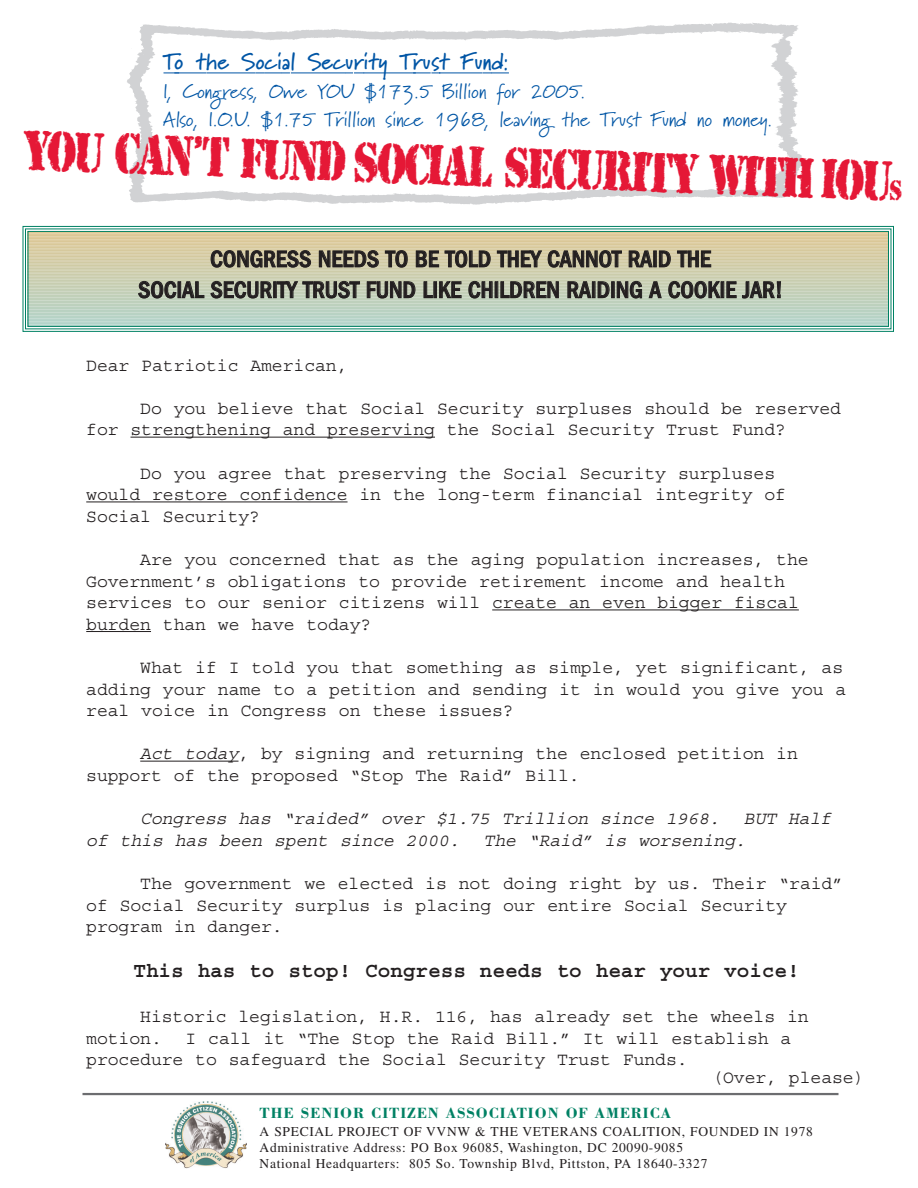
<style>
.page{position:relative;width:918px;height:1188px;background:#fff}
.page>*{position:absolute;margin:0;border:0;box-sizing:border-box;transform-origin:0 0}
.t1{font:59.7px "Rubber Stamp Plain";color:#e51836;scale:.72 1}
.t2{font:500 condensed 24px/30.8px "Franklin Gothic";color:#231f20;text-align:center}
.t3{font:700 22.5px "Marydale";color:#0155a5}
.t4{font:700 21px "Courier";color:#231f20}
.t5{font:20.25px/28.5px "Marydale";color:#0155a5}
.t6{font:18px/21.6px "Courier";color:#231f20}
.t7{font:italic 18px/21.6px "Courier";color:#231f20}
.t8{font:700 15.3px "Bodoni";letter-spacing:.06em;color:#008164}
.t9{font:13.5px/16.2px "Times";letter-spacing:.05em;color:#231f20}
.s1{font-size:29.85px}
.s2{font-style:italic}
</style>
<div class="page">
<svg style="left:22px;top:225px;width:872px;height:107px;background:#c3cfb5"></svg>
<hr style="left:82px;top:1093px;width:756px;height:2px;background:#6c6d70">
<img style="left:166px;top:1101px;width:80px;height:68px">
<hr style="left:131px;top:437px;width:304px;height:1px;background:#231f20">
<hr style="left:86px;top:501px;width:262px;height:1px;background:#231f20">
<hr style="left:492px;top:609px;width:307px;height:1px;background:#231f20">
<hr style="left:86px;top:631px;width:65px;height:1px;background:#231f20">
<hr style="left:140px;top:761px;width:99px;height:1px;background:#231f20">
<img style="left:127px;top:22px;width:679px;height:183px">
<img style="left:141px;top:26px;width:656px;height:172px">
<hr style="left:174px;top:73px;width:32px;height:1px;background:#0155a5">
<hr style="left:206px;top:73px;width:50px;height:1px;background:#0155a5">
<svg style="left:256px;top:73px;width:34px;height:1px"></svg>
<hr style="left:291px;top:73px;width:31px;height:1px;background:#0155a5">
<svg style="left:322px;top:73px;width:42px;height:1px"></svg>
<hr style="left:364px;top:73px;width:52px;height:1px;background:#0155a5">
<svg style="left:413px;top:73px;width:26px;height:1px"></svg>
<hr style="left:439px;top:73px;width:44px;height:1px;background:#0155a5">
<svg style="left:483px;top:73px;width:26px;height:1px"></svg>
<p class="t3" style="left:164px;top:48px;width:347px">To the Social Security Trust Fund:</p>
<p class="t5" style="left:164px;top:76px;width:610px">I, Congress, Owe YOU $173.5 Billion for 2005.<br>Also, I.O.U. $1.75 Trillion since 1968, leaving the Trust Fund no money.</p>
<h1 class="t1" style="left:25px;top:115px;width:1224px;rotate:2deg">YOU CAN’T FUND SOCIAL SECURITY WITH IOU<span class="s1">S</span></h1>
<h2 class="t2" style="left:138px;top:244px;width:646px">CONGRESS NEEDS TO BE TOLD THEY CANNOT RAID THE<br>SOCIAL SECURITY TRUST FUND LIKE CHILDREN RAIDING A COOKIE JAR!</h2>
<p class="t6" style="left:86px;top:355px;width:263px">Dear Patriotic American,</p>
<p class="t6" style="left:86px;top:398px;width:756px;text-indent:54px">Do you believe that Social Security surpluses should be reserved for strengthening and preserving the Social Security Trust Fund?</p>
<p class="t6" style="left:86px;top:463px;width:701px;text-indent:54px">Do you agree that preserving the Social Security surpluses would restore confidence in the long-term financial integrity of<br>Social Security?</p>
<p class="t6" style="left:86px;top:549px;width:724px;text-indent:54px">Are you concerned that as the aging population increases, the Government’s obligations to provide retirement income and health services to our senior citizens will create an even bigger fiscal burden than we have today?</p>
<p class="t6" style="left:86px;top:657px;width:762px;text-indent:54px">What if I told you that something as simple, yet significant, as adding your name to a petition and sending it in would you give you a real voice in Congress on these issues?</p>
<p class="t6" style="left:86px;top:744px;width:713px;text-indent:54px"><span class="s2">Act today</span>, by signing and returning the enclosed petition in support of the proposed “Stop The Raid” Bill.</p>
<p class="t7" style="left:86px;top:808px;width:750px;text-indent:54px">Congress has “raided” over $1.75 Trillion since 1968. BUT Half of this has been spent since 2000. The “Raid” is worsening.</p>
<p class="t6" style="left:86px;top:873px;width:758px;text-indent:54px">The government we elected is not doing right by us. Their “raid” of Social Security surplus is placing our entire Social Security program in danger.</p>
<p class="t4" style="left:133px;top:960px;width:668px">This has to stop! Congress needs to hear your voice!</p>
<p class="t6" style="left:86px;top:1006px;width:724px;text-indent:54px">Historic legislation, H.R. 116, has already set the wheels in motion.</p>
<p class="t6" style="left:86px;top:1028px;width:707px;text-indent:99px">I call it “The Stop the Raid Bill.” It will establish a procedure to safeguard the Social Security Trust Funds.</p>
<p class="t6" style="left:712px;top:1067px;width:154px">(Over, please)</p>
<p class="t8" style="left:260px;top:1104px;width:413px">THE SENIOR CITIZEN ASSOCIATION OF AMERICA</p>
<p class="t9" style="left:260px;top:1123px;width:555px">A SPECIAL PROJECT OF VVNW &amp; THE VETERANS COALITION, FOUNDED IN 1978<br>Administrative Address: PO Box 96085, Washington, DC 20090-9085<br>National Headquarters: 805 So. Township Blvd, Pittston, PA 18640-3327</p>
</div>
